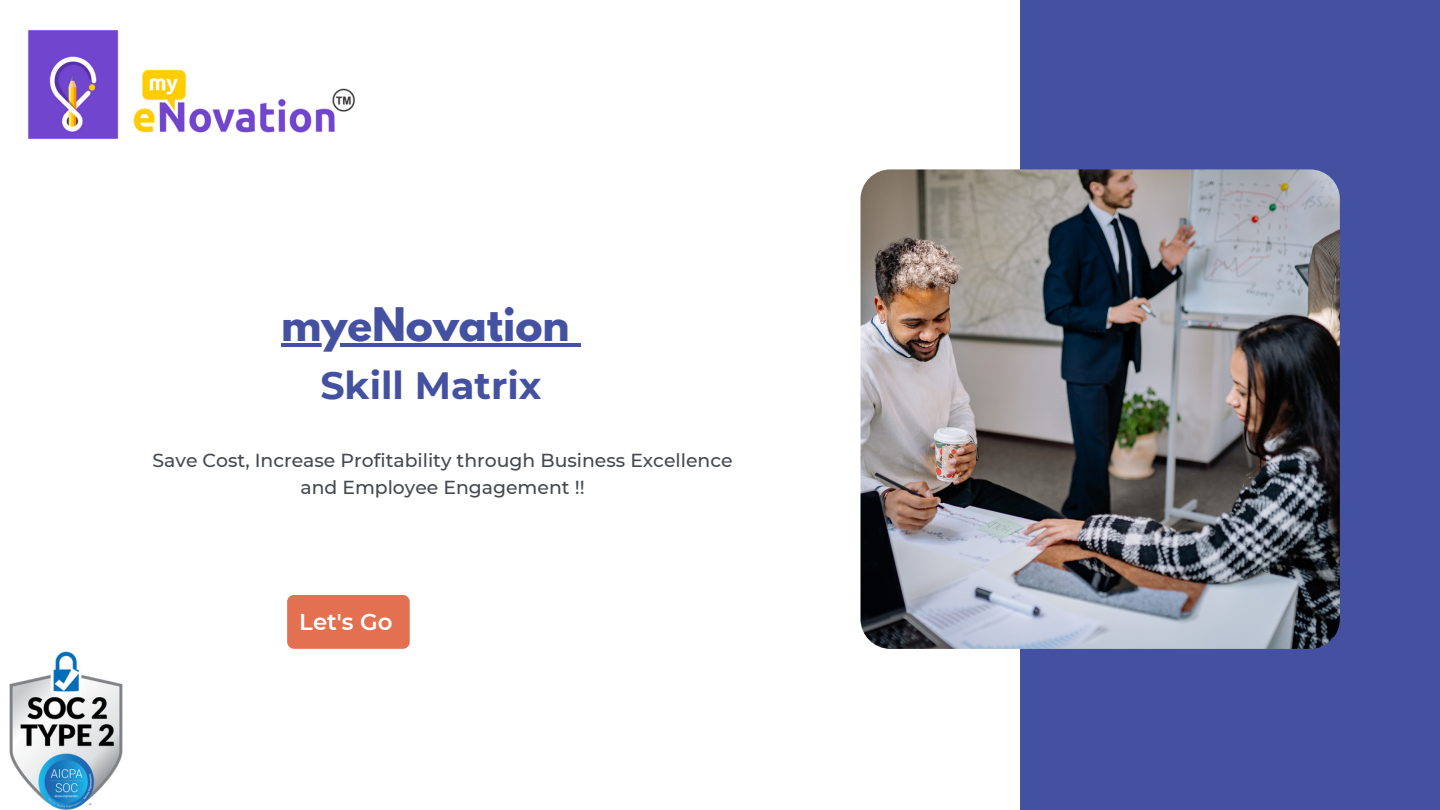
<style>
.page{position:relative;width:1440px;height:810px;background:#fff}
.page>*{position:absolute;margin:0;border:0;box-sizing:border-box;transform-origin:0 0}
.t1{font:700 41px "League Spartan";color:#4451a0}
.t2{font:700 38px "Montserrat";color:#4451a0}
.t3{font:600 22.9px "Montserrat";color:#fff}
.t4{font:500 18.8px "Montserrat";color:#444851}
</style>
<div class="page">
<div style="left:1020px;top:0;width:420px;height:810px;background:#4451a0"></div>
<img style="left:861px;top:169px;width:479px;height:480px;border-radius:30px">
<div style="left:287px;top:595px;width:123px;height:54px;background:#e37051;border-radius:7px"></div>
<img style="left:27px;top:30px;width:329px;height:109px">
<hr style="left:281px;top:343px;width:289px;height:4px;background:#4451a0">
<hr style="left:570px;top:343px;width:11px;height:4px;background:#4451a0">
<img style="left:9px;top:651px;width:114px;height:159px">
<h1 class="t1" style="left:281px;top:304px;width:290px">myeNovation</h1>
<h1 class="t2" style="left:320px;top:362px;width:223px">Skill Matrix</h1>
<p class="t4" style="left:153px;top:449px;width:582px">Save Cost, Increase Profitability through Business Excellence</p>
<p class="t4" style="left:300px;top:475px;width:286px">and Employee Engagement !!</p>
<h2 class="t3" style="left:299px;top:608px;width:95px">Let's Go</h2>
</div>
